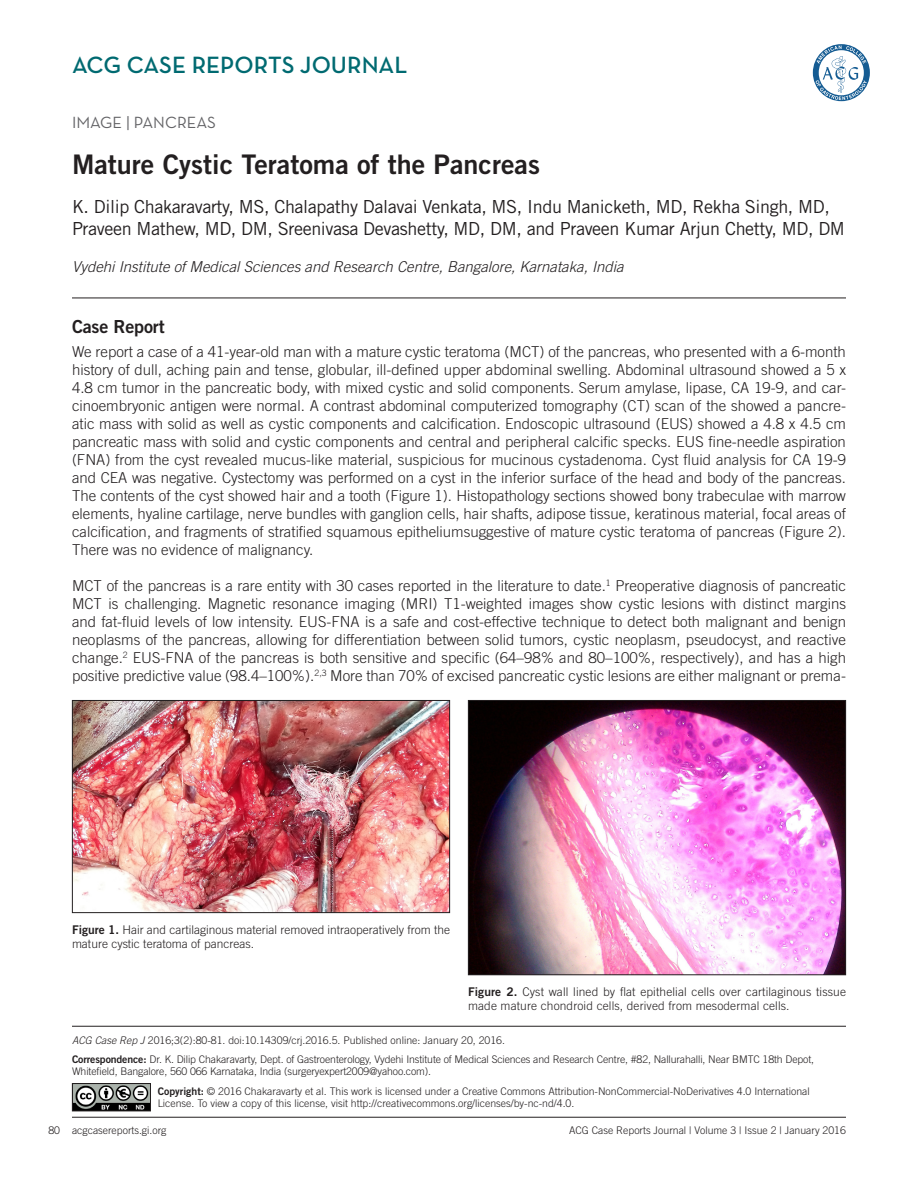
<style>
.page{position:relative;width:918px;height:1188px;background:#fff}
.page>*{position:absolute;margin:0;border:0;box-sizing:border-box;transform-origin:0 0}
.t1{font:27px "Trade Gothic LT Std Bd 2";color:#231f20}
.t2{font:600 24px "Neutraface Text";color:#006a71}
.t3{font:18px/21.6px "Trade Gothic LT Std";letter-spacing:-.02em;color:#231f20}
.t4{font:18px "Trade Gothic LT Std Bd 2";letter-spacing:-.01em;color:#231f20}
.t5{font:16.5px "Neutraface Text";color:#636366}
.CRJ_Paragraph_Style{font:300 15px/18px "Trade Gothic LT Std";color:#231f20;text-align:justify}
.t6{font:italic 300 15px "Trade Gothic LT Std";color:#231f20}
.t7{font:300 12px/14.4px "Trade Gothic LT Std";letter-spacing:.01em;color:#231f20}
.t8{font:300 10.5px/12.6px "Trade Gothic LT Std";color:#231f20}
.s1{font-family:"Trade Gothic LT Std Bd 2";font-weight:400}
.s2{font-style:italic}
</style>
<div class="page">
<svg style="left:813px;top:44px;width:57px;height:57px"></svg>
<hr style="left:72px;top:1117px;width:774px;height:1px;background:#231f20">
<hr style="left:72px;top:298px;width:774px;height:1px;background:#231f20">
<hr style="left:72px;top:1026px;width:774px;height:1px;background:#231f20">
<img style="left:74px;top:1085px;width:75px;height:24px">
<div style="left:72px;top:1083px;width:79px;height:28px;border:1px solid #231f20"></div>
<img style="left:74px;top:702px;width:374px;height:209px">
<div style="left:72px;top:700px;width:378px;height:213px;border:1px solid #231f20"></div>
<img style="left:470px;top:702px;width:374px;height:271px">
<div style="left:468px;top:700px;width:378px;height:275px;border:1px solid #231f20"></div>
<h2 class="t2" style="left:72px;top:50px;width:337px">ACG CASE REPORTS JOURNAL</h2>
<p class="t5" style="left:72px;top:112px;width:146px">IMAGE | PANCREAS</p>
<p class="t1" style="left:72px;top:147px;width:470px">Mature Cystic Teratoma of the Pancreas</p>
<p class="t3" style="left:72px;top:196px;width:774px">K. Dilip Chakaravarty, MS, Chalapathy Dalavai Venkata, MS, Indu Manicketh, MD, Rekha Singh, MD,<br>Praveen Mathew, MD, DM, Sreenivasa Devashetty, MD, DM, and Praveen Kumar Arjun Chetty, MD, DM</p>
<p class="t6" style="left:72px;top:258px;width:553px">Vydehi Institute of Medical Sciences and Research Centre, Bangalore, Karnataka, India</p>
<p class="t4" style="left:72px;top:316px;width:94px">Case Report</p>
<p class="CRJ_Paragraph_Style" style="left:72px;top:343px;width:776px">We report a case of a 41-year-old man with a mature cystic teratoma (MCT) of the pancreas, who presented with a 6-month history of dull, aching pain and tense, globular, ill-defined upper abdominal swelling. Abdominal ultrasound showed a 5 x 4.8 cm tumor in the pancreatic body, with mixed cystic and solid components. Serum amylase, lipase, CA 19-9, and car&shy;cinoembryonic antigen were normal. A contrast abdominal computerized tomography (CT) scan of the showed a pancre&shy;atic mass with solid as well as cystic components and calcification. Endoscopic ultrasound (EUS) showed a 4.8 x 4.5 cm pancreatic mass with solid and cystic components and central and peripheral calcific specks. EUS fine-needle aspiration (FNA) from the cyst revealed mucus-like material, suspicious for mucinous cystadenoma. Cyst fluid analysis for CA 19-9 and CEA was negative. Cystectomy was performed on a cyst in the inferior surface of the head and body of the pancreas.<br>The contents of the cyst showed hair and a tooth (Figure 1). Histopathology sections showed bony trabeculae with marrow elements, hyaline cartilage, nerve bundles with ganglion cells, hair shafts, adipose tissue, keratinous material, focal areas of calcification, and fragments of stratified squamous epitheliumsuggestive of mature cystic teratoma of pancreas (Figure 2).<br>There was no evidence of malignancy.</p>
<p class="CRJ_Paragraph_Style" style="left:72px;top:577px;width:776px">MCT of the pancreas is a rare entity with 30 cases reported in the literature to date.<sup>1</sup> Preoperative diagnosis of pancreatic MCT is challenging. Magnetic resonance imaging (MRI) T1-weighted images show cystic lesions with distinct margins and fat-fluid levels of low intensity. EUS-FNA is a safe and cost-effective technique to detect both malignant and benign neoplasms of the pancreas, allowing for differentiation between solid tumors, cystic neoplasm, pseudocyst, and reactive change.<sup>2</sup> EUS-FNA of the pancreas is both sensitive and specific (64–98% and 80–100%, respectively), and has a high positive predictive value (98.4–100%).<sup>2,3</sup> More than 70% of excised pancreatic cystic lesions are either malignant or prema-</p>
<p class="t7" style="left:72px;top:922px;width:380px"><span class="s1">Figure 1.</span> Hair and cartilaginous material removed intraoperatively from the mature cystic teratoma of pancreas.</p>
<p class="t7" style="left:468px;top:984px;width:380px"><span class="s1">Figure 2.</span> Cyst wall lined by flat epithelial cells over cartilaginous tissue made mature chondroid cells, derived from mesodermal cells.</p>
<p class="t8" style="left:72px;top:1034px;width:435px"><span class="s2">ACG Case Rep J</span> 2016;3(2):80-81. doi:10.14309/crj.2016.5. Published online: January 20, 2016.</p>
<p class="t8" style="left:72px;top:1052px;width:744px"><span class="s1">Correspondence:</span> Dr. K. Dilip Chakaravarty, Dept. of Gastroenterology, Vydehi Institute of Medical Sciences and Research Centre, #82, Nallurahalli, Near BMTC 18th Depot,<br>Whitefield, Bangalore, 560 066 Karnataka, India (surgeryexpert2009@yahoo.com).</p>
<p class="t8" style="left:158px;top:1085px;width:654px"><span class="s1">Copyright:</span> © 2016 Chakaravarty et al. This work is licensed under a Creative Commons Attribution-NonCommercial-NoDerivatives 4.0 International<br>License. To view a copy of this license, visit http://creativecommons.org/licenses/by-nc-nd/4.0.</p>
<p class="t8" style="left:48px;top:1124px;width:120px">80 acgcasereports.gi.org</p>
<p class="t8" style="left:569px;top:1124px;width:278px">ACG Case Reports Journal | Volume 3 | Issue 2 | January 2016</p>
</div>
